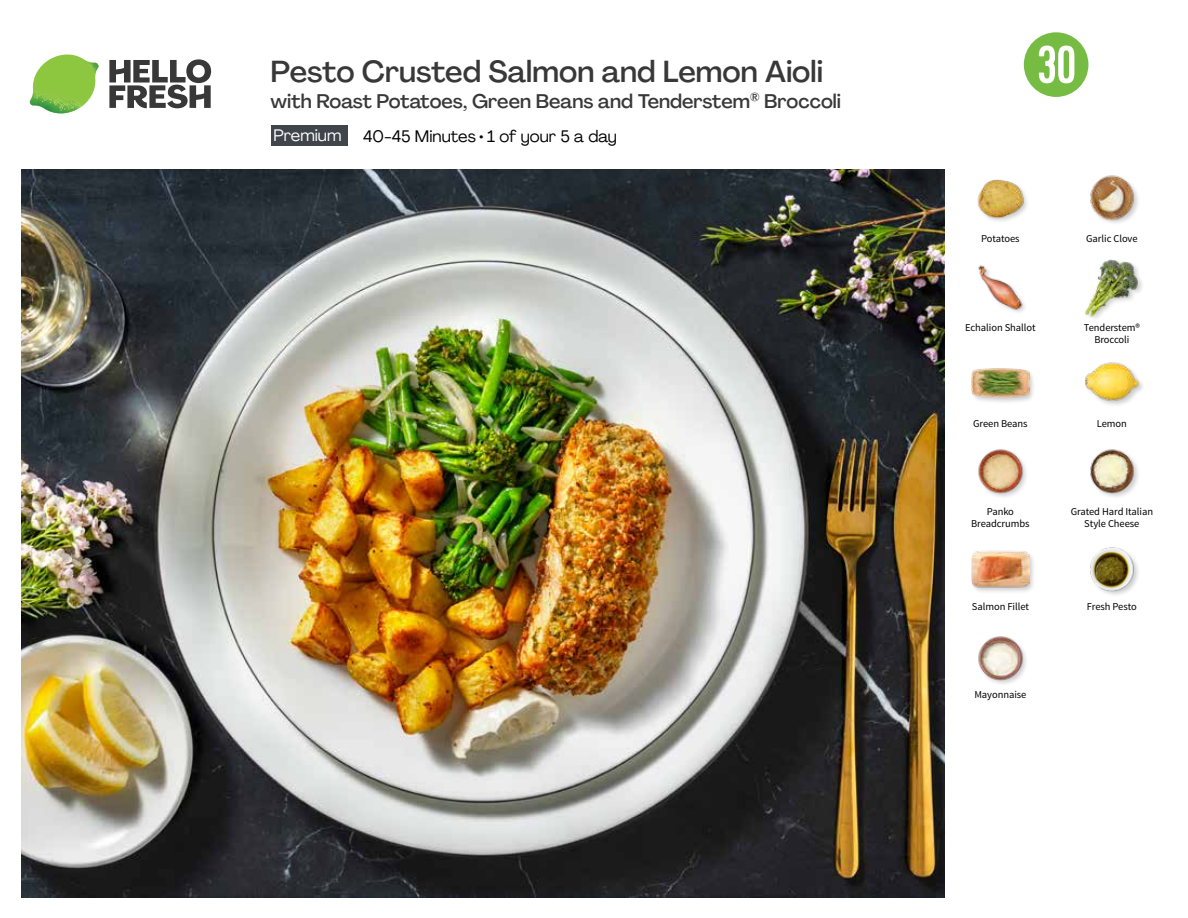
<style>
.page{position:relative;width:1188px;height:918px;background:#fff}
.page>*{position:absolute;margin:0;border:0;box-sizing:border-box;transform-origin:0 0}
.t1{font:54px "Kapra";color:#fff}
.t2{font:500 30px "Agrandir";color:#383839}
.t3{font:500 19.5px "Agrandir";color:#383839}
.t4{font:16.5px "Agrandir";color:#000}
.t5{font:16.5px "Agrandir";color:#fff}
.t6{font:10.5px/12px "Source Sans Pro";letter-spacing:-.005em;color:#000;text-align:center}
</style>
<div class="page">
<svg style="left:109px;top:59px;width:102px;height:49px"></svg>
<img style="left:30px;top:55px;width:69px;height:59px">
<img style="left:21px;top:170px;width:924px;height:728px">
<div style="left:271px;top:126px;width:76px;height:20px;background:#3f454b"></div>
<div style="left:971px;top:550px;width:65px;height:44px;background:#000;opacity:.2"></div>
<img style="left:972px;top:550px;width:57px;height:44px">
<img style="left:978px;top:636px;width:48px;height:48px">
<img style="left:1090px;top:547px;width:48px;height:48px">
<div style="left:970px;top:366px;width:66px;height:39px;background:#000;opacity:.2"></div>
<img style="left:972px;top:366px;width:57px;height:39px">
<img style="left:978px;top:449px;width:48px;height:48px">
<img style="left:1090px;top:449px;width:48px;height:48px">
<img style="left:1084px;top:362px;width:57px;height:43px">
<img style="left:977px;top:179px;width:50px;height:42px">
<img style="left:978px;top:265px;width:47px;height:47px">
<img style="left:1085px;top:259px;width:56px;height:57px">
<img style="left:1090px;top:175px;width:48px;height:48px">
<svg style="left:1023px;top:32px;width:66px;height:65px"></svg>
<h2 class="t2" style="left:271px;top:53px;width:554px">Pesto Crusted Salmon and Lemon Aioli</h2>
<h3 class="t3" style="left:271px;top:89px;width:572px">with Roast Potatoes, Green Beans and Tenderstem<sup>®</sup> Broccoli</h3>
<h3 class="t4" style="left:363px;top:126px;width:255px">40-45 Minutes • 1 of your 5 a day</h3>
<h3 class="t5" style="left:273px;top:125px;width:70px">Premium</h3>
<h1 class="t1" style="left:1037px;top:34px;width:40px">30</h1>
<p class="t6" style="left:981px;top:232px;width:40px">Potatoes</p>
<p class="t6" style="left:965px;top:322px;width:72px">Echalion Shallot</p>
<p class="t6" style="left:1086px;top:232px;width:53px">Garlic Clove</p>
<p class="t6" style="left:1084px;top:322px;width:58px">Tenderstem®<br>Broccoli</p>
<p class="t6" style="left:973px;top:417px;width:56px">Green Beans</p>
<p class="t6" style="left:1097px;top:417px;width:32px">Lemon</p>
<p class="t6" style="left:971px;top:506px;width:60px">Panko<br>Breadcrumbs</p>
<p class="t6" style="left:1071px;top:506px;width:84px">Grated Hard Italian<br>Style Cheese</p>
<p class="t6" style="left:972px;top:600px;width:58px">Salmon Fillet</p>
<p class="t6" style="left:1087px;top:600px;width:51px">Fresh Pesto</p>
<p class="t6" style="left:974px;top:689px;width:54px">Mayonnaise</p>
</div>
